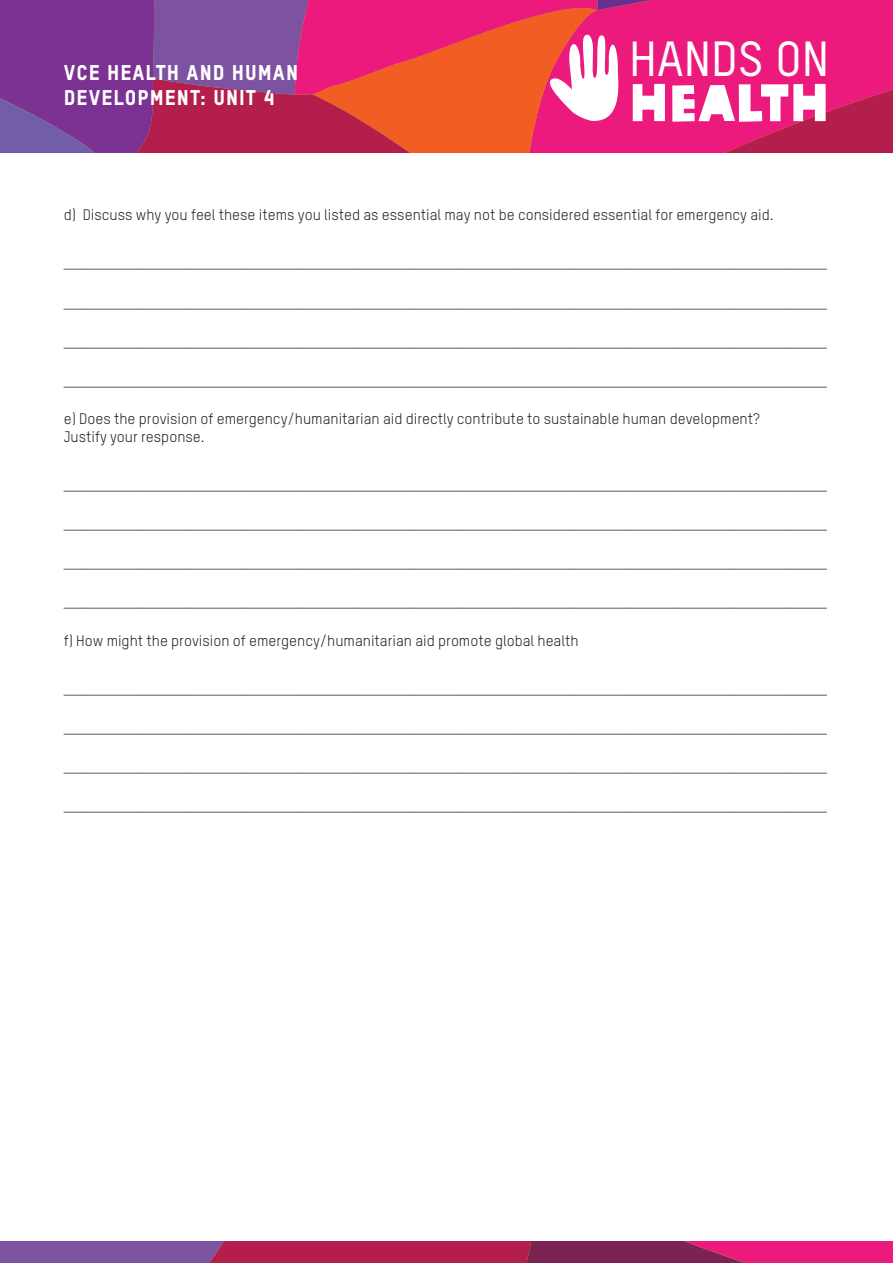
<style>
.page{position:relative;width:893px;height:1263px;background:#fff}
.page>*{position:absolute;margin:0;border:0;box-sizing:border-box;transform-origin:0 0}
.t1{font:51.15px "Oxfam Global Headline";color:#fff}
.t2{font:500 48.45px "Oxfam TSTARPRO";color:#fff}
.t3{font:21px "Oxfam TSTARPRO Headline";letter-spacing:.05em;color:#fff}
.Question{font:15px "Oxfam TSTARPRO";color:#231f20}
.Body{font:15px/18px "Oxfam TSTARPRO";color:#231f20}
</style>
<div class="page">
<svg style="left:0;top:1242px;width:893px;height:21px;background:#a62b6b"></svg>
<svg style="left:0;top:0;width:893px;height:152px;background:#c73573"></svg>
<h3 class="t3" style="left:64px;top:60px;width:236px">VCE HEALTH AND HUMAN</h3>
<h3 class="t3" style="left:64px;top:85px;width:212px">DEVELOPMENT: Unit 4</h3>
<h2 class="t2" style="left:629px;top:30px;width:202px">HANDS ON</h2>
<h1 class="t1" style="left:629px;top:59px;width:202px">HEALTH</h1>
<p class="Body" style="left:64px;top:206px;width:711px">d) Discuss why you feel these items you listed as essential may not be considered essential for emergency aid.</p>
<p class="Question" style="left:64px;top:253px;width:765px">________________________________________________________________________________________________</p>
<p class="Question" style="left:64px;top:292px;width:765px">________________________________________________________________________________________________</p>
<p class="Question" style="left:64px;top:331px;width:765px">________________________________________________________________________________________________</p>
<p class="Question" style="left:64px;top:370px;width:765px">________________________________________________________________________________________________</p>
<p class="Body" style="left:64px;top:409px;width:697px">e) Does the provision of emergency/humanitarian aid directly contribute to sustainable human development?<br>Justify your response.</p>
<p class="Question" style="left:64px;top:475px;width:765px">________________________________________________________________________________________________</p>
<p class="Question" style="left:64px;top:514px;width:765px">________________________________________________________________________________________________</p>
<p class="Question" style="left:64px;top:553px;width:765px">________________________________________________________________________________________________</p>
<p class="Question" style="left:64px;top:592px;width:765px">________________________________________________________________________________________________</p>
<p class="Body" style="left:64px;top:631px;width:516px">f) How might the provision of emergency/humanitarian aid promote global health</p>
<p class="Question" style="left:64px;top:679px;width:765px">________________________________________________________________________________________________</p>
<p class="Question" style="left:64px;top:718px;width:765px">________________________________________________________________________________________________</p>
<p class="Question" style="left:64px;top:757px;width:765px">________________________________________________________________________________________________</p>
<p class="Question" style="left:64px;top:796px;width:765px">________________________________________________________________________________________________</p>
</div>
